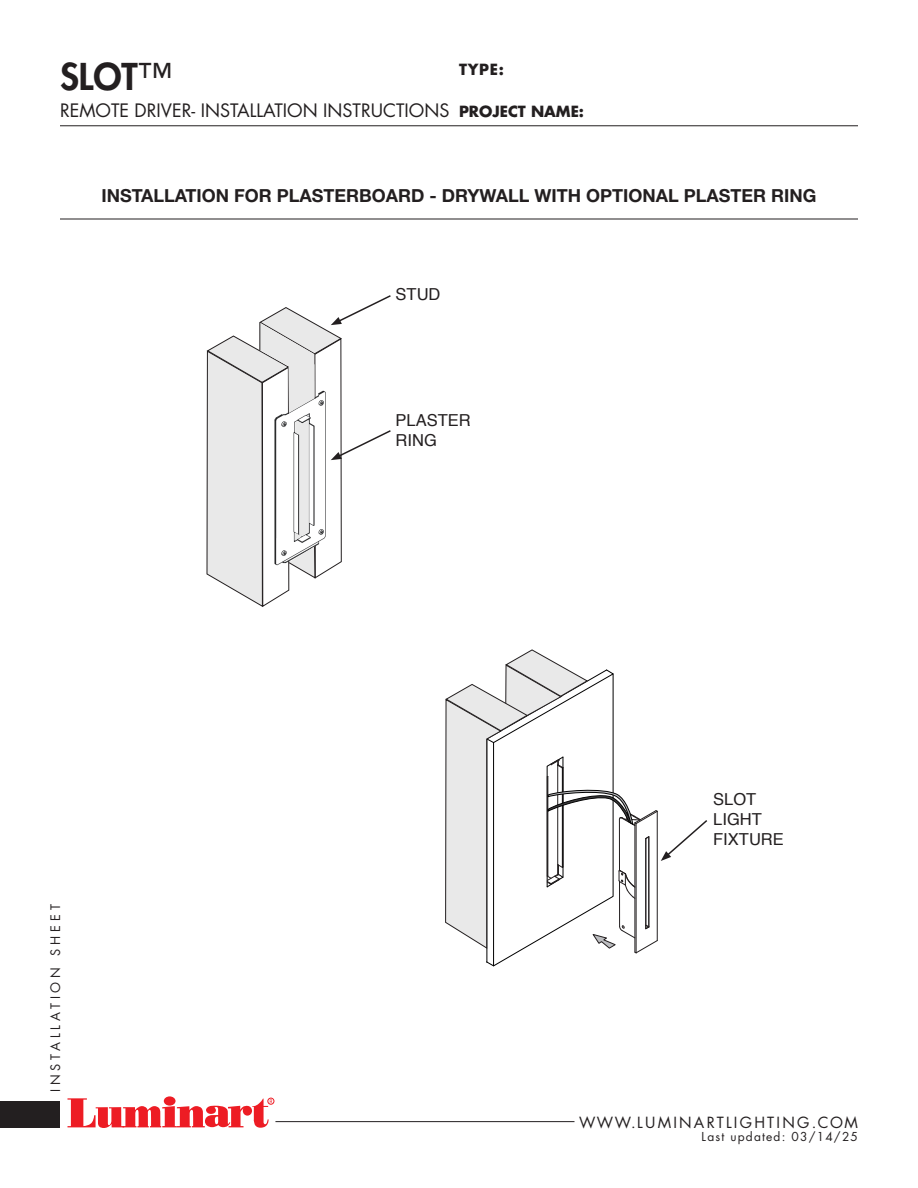
<style>
.page{position:relative;width:918px;height:1188px;background:#fff}
.page>*{position:absolute;margin:0;border:0;box-sizing:border-box;transform-origin:0 0}
.t1{font:800 36px "Futura Std";color:#231f20}
.t2{font:700 18px "Helvetica Neue";color:#231f20}
.t3{font:18px "Futura Std";color:#231f20}
.t4{font:16.5px "Helvetica";color:#231f20}
.t5{font:15px "Futura Std";letter-spacing:.15em;color:#231f20}
.t6{font:700 15px "Futura Std";color:#231f20}
.t7{font:12.75px "Futura Std";letter-spacing:.3em;color:#231f20}
.t8{font:12px "Futura Std";letter-spacing:.1em;color:#231f20}
.s1{font-weight:500}
</style>
<div class="page">
<div style="left:0;top:1101px;width:60px;height:27px;background:#231f20"></div>
<svg style="left:164px;top:1096px;width:12px;height:10px"></svg>
<svg style="left:67px;top:1098px;width:207px;height:30px"></svg>
<hr style="left:60px;top:125px;width:798px;height:1px;background:#231f20">
<hr style="left:275px;top:1121px;width:299px;height:1px;background:#231f20">
<hr style="left:60px;top:219px;width:798px;height:1px;background:#231f20">
<svg style="left:445px;top:649px;width:263px;height:318px"></svg>
<svg style="left:206px;top:295px;width:185px;height:312px"></svg>
<p class="t1" style="left:60px;top:54px;width:113px">SLOT<span class="s1">™</span></p>
<p class="t3" style="left:60px;top:99px;width:391px">REMOTE DRIVER- INSTALLATION INSTRUCTIONS</p>
<p class="t6" style="left:459px;top:59px;width:47px">TYPE:</p>
<p class="t6" style="left:459px;top:101px;width:127px">PROJECT NAME:</p>
<p class="t2" style="left:101px;top:182px;width:717px">INSTALLATION FOR PLASTERBOARD - DRYWALL WITH OPTIONAL PLASTER RING</p>
<p class="t4" style="left:396px;top:281px;width:46px">STUD</p>
<p class="t7" style="left:47px;top:1092px;width:189px;rotate:-90deg">INSTALLATION SHEET</p>
<p class="t4" style="left:396px;top:407px;width:77px">PLASTER</p>
<p class="t4" style="left:396px;top:427px;width:43px">RING</p>
<p class="t4" style="left:713px;top:786px;width:45px">SLOT</p>
<p class="t4" style="left:713px;top:806px;width:50px">LIGHT</p>
<p class="t4" style="left:713px;top:826px;width:72px">FIXTURE</p>
<p class="t5" style="left:579px;top:1113px;width:280px">WWW.LUMINARTLIGHTING.COM</p>
<p class="t8" style="left:702px;top:1129px;width:158px">Last updated: 03/14/25</p>
</div>
